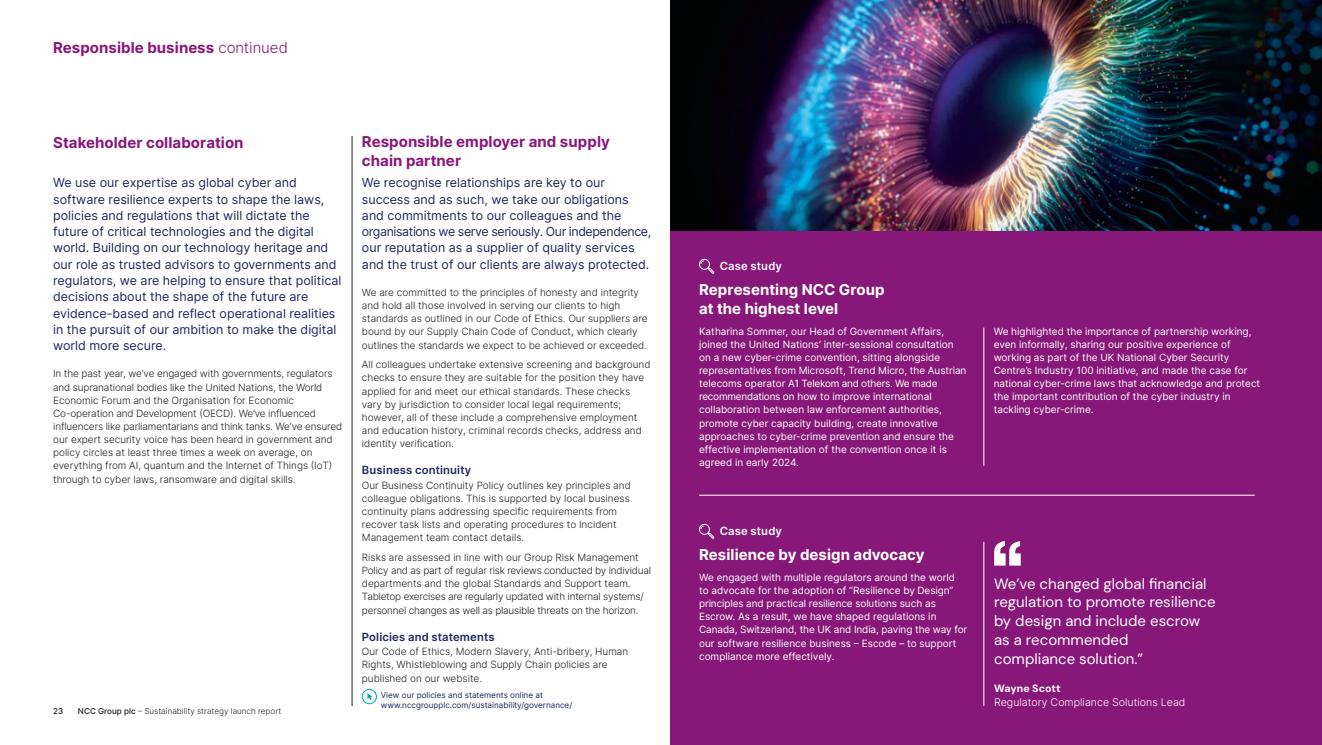
<style>
.page{position:relative;width:1322px;height:745px;background:#fff}
.page>*{position:absolute;margin:0;border:0;box-sizing:border-box;transform-origin:0 0}
.Pullout_Quote_small{font:15px/18.8px "DM Sans";color:#fff}
.Subhead_0{font:700 15px/18.8px "Inter";letter-spacing:.005em;color:#88177a}
.Subhead_0-2{font:700 15px/18.8px "Inter";color:#fff}
.Page_Title{font:700 15px "Inter";letter-spacing:.005em;color:#88177a}
.Intro_Text_Small{font:12.5px/16.2px "Inter";color:#1f2762}
.Subhead_1{font:600 11.25px "Inter";letter-spacing:.015em;color:#1f2762}
.Subhead_1-2{font:600 11.25px "Inter";letter-spacing:.01em;color:#fff}
.Pullout_Quote_Signoff_2{font:300 10.62px "Inter";color:#fff}
.Pullout_Quote_Signoff_1{font:700 10.62px "DM Sans";color:#fff}
.Body_Text{font:300 10px/13.1px "Inter";color:#231f20}
.Body_Text_white{font:10px/13.1px "Inter";color:#fff}
.Body_Text-2{font:300 10px/13.1px "Inter";letter-spacing:-.02em;color:#231f20}
.Page_Driver{font:8.12px/10px "Inter";color:#1f2762}
.t1{font:300 8.12px "Inter";color:#231f20}
.t2{font:500 8.12px "Inter";color:#231f20}
.s1{font-weight:300}
.s2{font-weight:500}
</style>
<div class="page">
<div style="left:671px;top:230px;width:651px;height:514px;background:#88177a"></div>
<img style="left:671px;top:0;width:651px;height:230px">
<div style="left:699px;top:259px;width:11px;height:10px;border:1px solid #fff;border-radius:50%"></div>
<svg style="left:700px;top:260px;width:15px;height:14px"></svg>
<hr style="left:352px;top:136px;width:1px;height:569px;background:#231f20">
<svg style="left:367px;top:693px;width:5px;height:6px"></svg>
<div style="left:362px;top:688px;width:15px;height:15px;border:1px solid #00a9ae;border-radius:50%"></div>
<hr style="left:699px;top:494px;width:555px;height:1px;background:#fff">
<div style="left:699px;top:523px;width:11px;height:11px;border:1px solid #fff;border-radius:50%"></div>
<svg style="left:700px;top:524px;width:15px;height:15px"></svg>
<svg style="left:994px;top:541px;width:26px;height:24px"></svg>
<hr style="left:983px;top:541px;width:1px;height:164px;background:#fff">
<hr style="left:983px;top:327px;width:1px;height:138px;background:#fff">
<p class="Page_Title" style="left:53px;top:37px;width:236px">Responsible business <span class="s1">continued</span></p>
<p class="Subhead_0" style="left:53px;top:133px;width:192px">Stakeholder collaboration</p>
<p class="Subhead_0" style="left:362px;top:132px;width:249px">Responsible employer and supply chain partner</p>
<p class="Intro_Text_Small" style="left:53px;top:174px;width:290px">We use our expertise as global cyber and software resilience experts to shape the laws, policies and regulations that will dictate the future of critical technologies and the digital world. Building on our technology heritage and our role as trusted advisors to governments and regulators, we are helping to ensure that political decisions about the shape of the future are evidence-based and reflect operational realities in the pursuit of our ambition to make the digital world more secure.</p>
<p class="Body_Text" style="left:53px;top:367px;width:291px">In the past year, we’ve engaged with governments, regulators and supranational bodies like the United Nations, the World Economic Forum and the Organisation for Economic Co‑operation and Development (OECD). We’ve influenced influencers like parliamentarians and think tanks. We’ve ensured our expert security voice has been heard in government and policy circles at least three times a week on average, on everything from AI, quantum and the Internet of Things (IoT) through to cyber laws, ransomware and digital skills.</p>
<p class="t2" style="left:53px;top:704px;width:12px">23</p>
<p class="t1" style="left:78px;top:704px;width:205px"><span class="s2">NCC Group plc</span> – Sustainability strategy launch report</p>
<p class="Intro_Text_Small" style="left:362px;top:174px;width:291px">We recognise relationships are key to our success and as such, we take our obligations and commitments to our colleagues and the organisations we serve seriously. Our independence, our reputation as a supplier of quality services and the trust of our clients are always protected.</p>
<p class="Body_Text" style="left:362px;top:285px;width:287px">We are committed to the principles of honesty and integrity and hold all those involved in serving our clients to high standards as outlined in our Code of Ethics. Our suppliers are bound by our Supply Chain Code of Conduct, which clearly outlines the standards we expect to be achieved or exceeded.</p>
<p class="Body_Text" style="left:362px;top:357px;width:290px">All colleagues undertake extensive screening and background checks to ensure they are suitable for the position they have applied for and meet our ethical standards. These checks vary by jurisdiction to consider local legal requirements; however, all of these include a comprehensive employment and education history, criminal records checks, address and identity verification.</p>
<p class="Subhead_1" style="left:362px;top:461px;width:111px">Business continuity</p>
<p class="Body_Text" style="left:362px;top:478px;width:270px">Our Business Continuity Policy outlines key principles and colleague obligations. This is supported by local business continuity plans addressing specific requirements from recover task lists and operating procedures to Incident Management team contact details.</p>
<p class="Body_Text-2" style="left:362px;top:550px;width:290px">Risks are assessed in line with our Group Risk Management Policy and as part of regular risk reviews conducted by individual departments and the global Standards and Support team.<br>Tabletop exercises are regularly updated with internal systems/ personnel changes as well as plausible threats on the horizon.</p>
<p class="Subhead_1" style="left:362px;top:627px;width:134px">Policies and statements</p>
<p class="Body_Text" style="left:362px;top:644px;width:268px">Our Code of Ethics, Modern Slavery, Anti-bribery, Human<br>Rights, Whistleblowing and Supply Chain policies are published on our website.</p>
<p class="Page_Driver" style="left:381px;top:689px;width:193px">View our policies and statements online at www.nccgroupplc.com/sustainability/governance/</p>
<p class="Subhead_1-2" style="left:720px;top:258px;width:64px">Case study</p>
<p class="Subhead_0-2" style="left:699px;top:279px;width:187px">Representing NCC Group at the highest level</p>
<p class="Body_Text_white" style="left:699px;top:324px;width:269px">Katharina Sommer, our Head of Government Affairs, joined the United Nations’ inter-sessional consultation on a new cyber-crime convention, sitting alongside representatives from Microsoft, Trend Micro, the Austrian telecoms operator A1 Telekom and others. We made recommendations on how to improve international collaboration between law enforcement authorities, promote cyber capacity building, create innovative approaches to cyber-crime prevention and ensure the effective implementation of the convention once it is agreed in early 2024.</p>
<p class="Body_Text_white" style="left:993px;top:324px;width:268px">We highlighted the importance of partnership working, even informally, sharing our positive experience of working as part of the UK National Cyber Security Centre’s Industry 100 initiative, and made the case for national cyber-crime laws that acknowledge and protect the important contribution of the cyber industry in tackling cyber-crime.</p>
<p class="Subhead_1-2" style="left:720px;top:522px;width:64px">Case study</p>
<p class="Subhead_0-2" style="left:699px;top:544px;width:227px">Resilience by design advocacy</p>
<p class="Body_Text_white" style="left:699px;top:570px;width:270px">We engaged with multiple regulators around the world<br>to advocate for the adoption of “Resilience by Design” principles and practical resilience solutions such as Escrow. As a result, we have shaped regulations in Canada, Switzerland, the UK and India, paving the way for our software resilience business – Escode – to support compliance more effectively.</p>
<p class="Pullout_Quote_small" style="left:994px;top:573px;width:223px">We’ve changed global financial regulation to promote resilience by design and include escrow as a recommended<br>compliance solution.”</p>
<p class="Pullout_Quote_Signoff_1" style="left:994px;top:680px;width:68px">Wayne Scott</p>
<p class="Pullout_Quote_Signoff_2" style="left:994px;top:694px;width:193px">Regulatory Compliance Solutions Lead</p>
</div>
